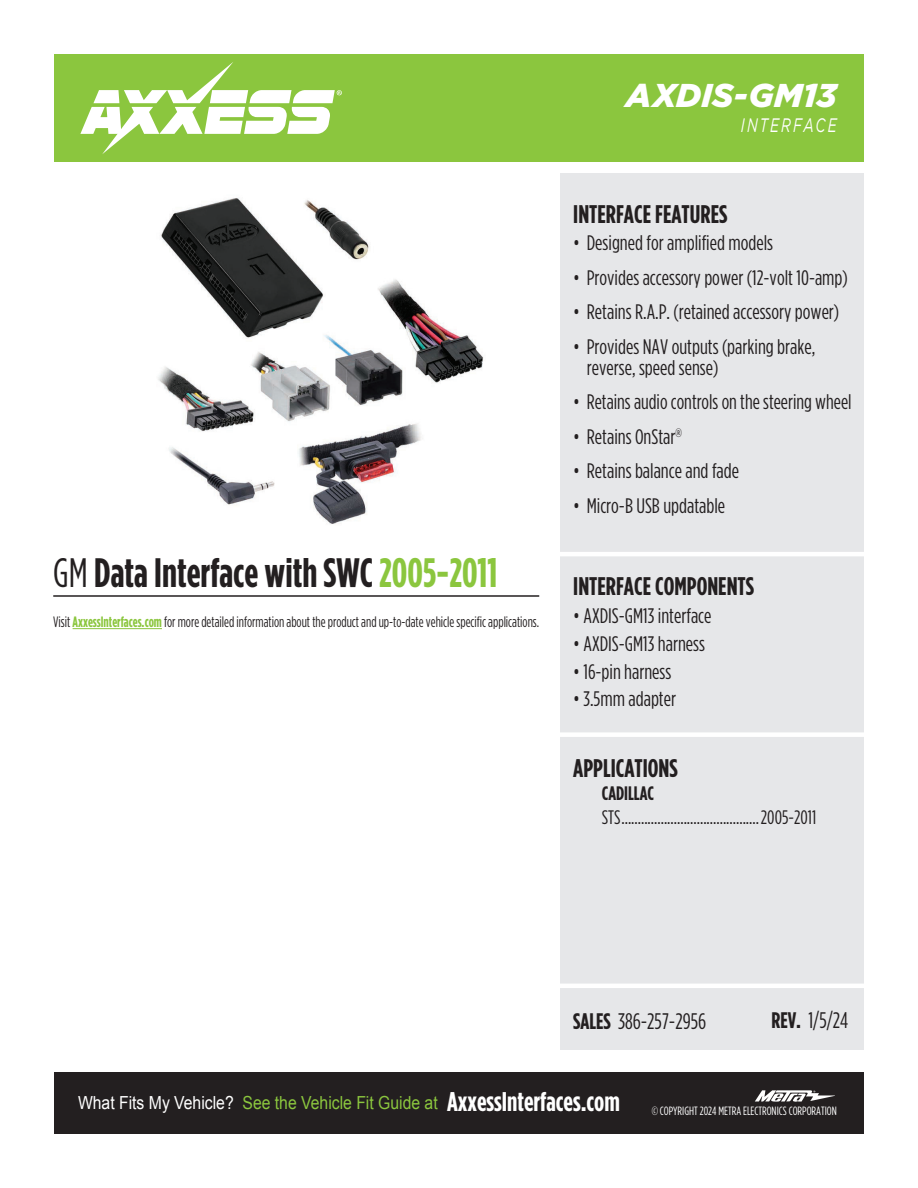
<style>
.page{position:relative;width:918px;height:1188px;background:#fff}
.page>*{position:absolute;margin:0;border:0;box-sizing:border-box;transform-origin:0 0}
.t1{font:700 41.1px "Gotham Condensed";color:#231f20;scale:.96 1}
.t2{font:italic 900 33px "Gotham";color:#fff}
.t3{font:700 25.5px "Gotham Condensed";color:#231f20}
.t4{font:22.5px "Gotham Condensed";color:#231f20}
.t5{font:21px/21px "Gotham Condensed";color:#231f20}
.t6{font:19.5px "Gotham Condensed";color:#231f20}
.t7{font:italic 19.5px "Gotham";letter-spacing:.15em;color:#fff;scale:.7 1}
.t8{font:700 19.5px "Gotham Condensed";color:#231f20}
.t9{font:18px "Arial";color:#8bc63e;scale:.88 1}
.t10{font:15px "Gotham Condensed";color:#231f20;scale:.93 1}
.t11{font:12px "Gotham Condensed";color:#fff}
.s1{font-weight:400}
.s2{color:#8bc63e}
.s3{font-weight:700;color:#8bc63e}
.s4{font-weight:700}
.s5{color:#fff}
.s6{font-family:"Gotham Condensed";font-weight:700;font-size:27px;color:#fff}
</style>
<div class="page">
<div style="left:54px;top:1072px;width:810px;height:62px;background:#231f20"></div>
<div style="left:54px;top:54px;width:810px;height:108px;background:#8bc63e"></div>
<svg style="left:80px;top:62px;width:262px;height:92px"></svg>
<svg style="left:755px;top:1090px;width:80px;height:12px"></svg>
<div style="left:561px;top:173px;width:303px;height:877px;background:#e6e7e9"></div>
<hr style="left:53px;top:595px;width:486px;height:2px;background:#231f20">
<hr style="left:73px;top:628px;width:89px;height:1px;background:#8bc63e">
<div style="left:556px;top:732px;width:326px;height:5px;background:#fff"></div>
<hr style="left:552px;top:984px;width:314px;height:4px;background:#fff">
<hr style="left:549px;top:552px;width:326px;height:4px;background:#fff">
<img style="left:158px;top:198px;width:326px;height:326px">
<h2 class="t2" style="left:626px;top:77px;width:212px">AXDIS-GM13</h2>
<p class="t7" style="left:741px;top:115px;width:138px">INTERFACE</p>
<h1 class="t1" style="left:53px;top:549px;width:464px"><span class="s1">GM</span> Data Interface with SWC <span class="s2">2005-2011</span></h1>
<p class="t10" style="left:53px;top:613px;width:524px">Visit <span class="s3">AxxessInterfaces.com</span> for more detailed information about the product and up-to-date vehicle specific applications.</p>
<p class="t3" style="left:573px;top:199px;width:156px">INTERFACE FEATURES</p>
<p class="t5" style="left:573px;top:232px;width:201px">• Designed for amplified models</p>
<p class="t5" style="left:573px;top:267px;width:276px">• Provides accessory power (12-volt 10-amp)</p>
<p class="t5" style="left:573px;top:301px;width:267px">• Retains R.A.P. (retained accessory power)</p>
<p class="t5" style="left:587px;top:336px;width:230px;text-indent:-14px">• Provides NAV outputs (parking brake, reverse, speed sense)</p>
<p class="t5" style="left:573px;top:391px;width:280px">• Retains audio controls on the steering wheel</p>
<p class="t5" style="left:573px;top:426px;width:110px">• Retains OnStar<sup>®</sup></p>
<p class="t5" style="left:573px;top:460px;width:167px">• Retains balance and fade</p>
<p class="t5" style="left:573px;top:495px;width:153px">• Micro-B USB updatable</p>
<p class="t3" style="left:573px;top:572px;width:182px">INTERFACE COMPONENTS</p>
<p class="t5" style="left:573px;top:605px;width:140px">• AXDIS-GM13 interface</p>
<p class="t5" style="left:573px;top:633px;width:133px">• AXDIS-GM13 harness</p>
<p class="t5" style="left:573px;top:660px;width:100px">• 16-pin harness</p>
<p class="t5" style="left:573px;top:688px;width:104px">• 3.5mm adapter</p>
<p class="t3" style="left:573px;top:754px;width:106px">APPLICATIONS</p>
<p class="t8" style="left:602px;top:782px;width:54px">CADILLAC</p>
<p class="t6" style="left:602px;top:807px;width:216px">STS..........................................2005-2011</p>
<p class="t4" style="left:573px;top:1009px;width:135px"><span class="s4">SALES</span> 386-257-2956</p>
<p class="t4" style="left:771px;top:1008px;width:78px"><span class="s4">REV.</span> 1/5/24</p>
<p class="t9" style="left:78px;top:1091px;width:617px"><span class="s5">What Fits My Vehicle?</span> See the Vehicle Fit Guide at <span class="s6">AxxessInterfaces.com</span></p>
<p class="t11" style="left:652px;top:1104px;width:187px">© COPYRIGHT 2024 METRA ELECTRONICS CORPORATION</p>
</div>
